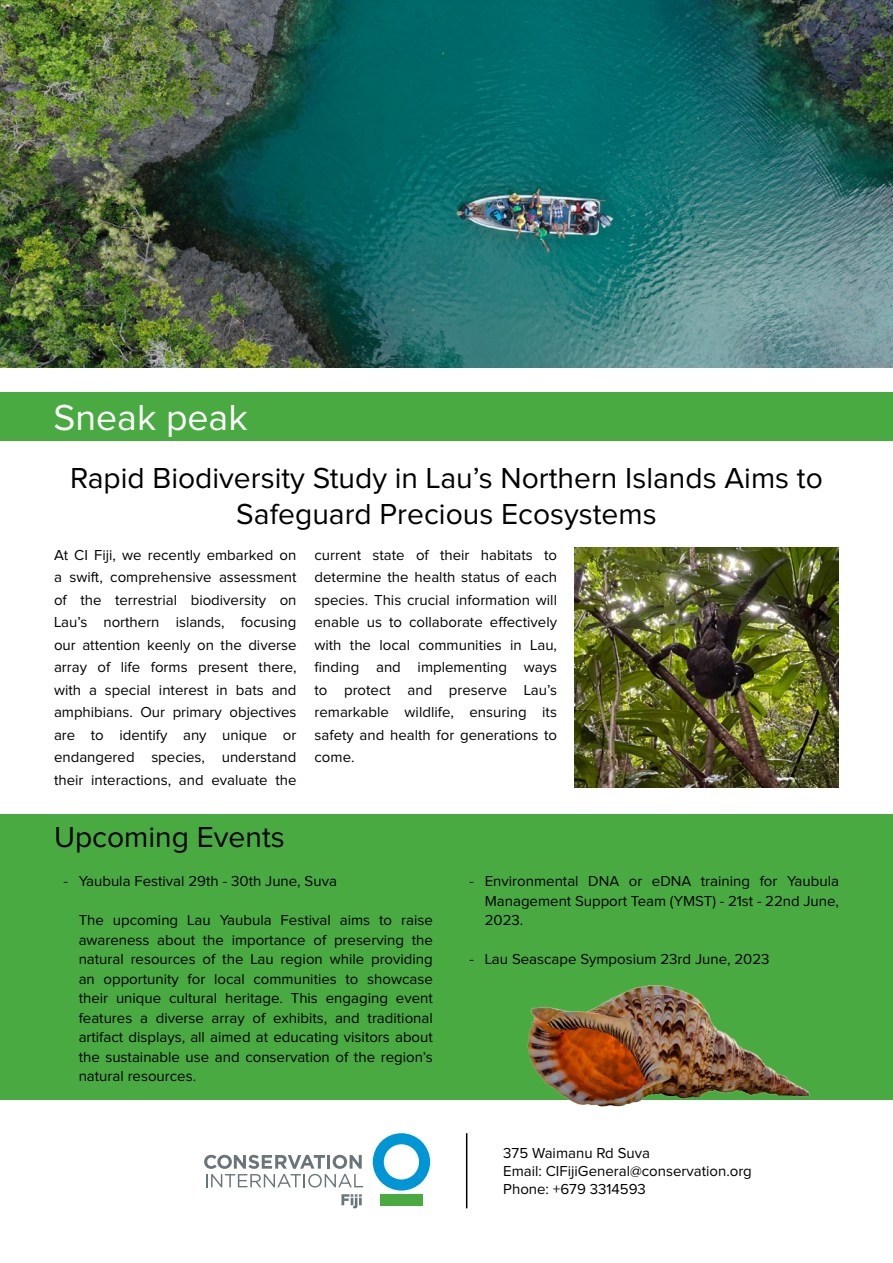
<style>
.page{position:relative;width:893px;height:1263px;background:#fff}
.page>*{position:absolute;margin:0;border:0;box-sizing:border-box;transform-origin:0 0}
.t1{font:37.5px "Proxima Nova";color:#fff}
.t2{font:30px/36px "Proxima Nova";color:#000;text-align:center}
.t3{font:15px/22.5px "Proxima Nova";color:#000;text-align:justify}
</style>
<div class="page">
<div style="left:0;top:814px;width:893px;height:286px;background:#49aa42"></div>
<div style="left:0;top:392px;width:893px;height:48px;background:#49aa42"></div>
<img style="left:574px;top:548px;width:265px;height:240px">
<svg style="left:204px;top:1155px;width:159px;height:32px"></svg>
<svg style="left:373px;top:1133px;width:57px;height:57px"></svg>
<div style="left:380px;top:1194px;width:43px;height:11px;background:#49aa42"></div>
<svg style="left:341px;top:1194px;width:21px;height:14px"></svg>
<hr style="left:466px;top:1133px;width:1px;height:75px;background:#000">
<img style="left:0;top:0;width:893px;height:368px">
<img style="left:527px;top:985px;width:283px;height:122px">
<h1 class="t1" style="left:53px;top:401px;width:196px">Sneak peak</h1>
<h2 class="t2" style="left:70px;top:461px;width:754px">Rapid Biodiversity Study in Lau’s Northern Islands Aims to<br>Safeguard Precious Ecosystems</h2>
<p class="t3" style="left:54px;top:544px;width:244px">At CI Fiji, we recently embarked on a swift, comprehensive assessment of the terrestrial biodiversity on Lau’s northern islands, focusing our attention keenly on the diverse array of life forms present there, with a special interest in bats and amphibians. Our primary objectives are to identify any unique or endangered species, understand their interactions, and evaluate the</p>
<p class="t3" style="left:315px;top:544px;width:244px">current state of their habitats to determine the health status of each species. This crucial information will enable us to collaborate effectively with the local communities in Lau, finding and implementing ways to protect and preserve Lau’s remarkable wildlife, ensuring its safety and health for generations to come.</p>
<h2 class="t2" style="left:54px;top:820px;width:232px">Upcoming Events</h2>
<p class="t3" style="left:79px;top:870px;width:260px">Yaubula Festival 29th - 30th June, Suva</p>
<p class="t3" style="left:79px;top:911px;width:356px;line-height:19.5px">The upcoming Lau Yaubula Festival aims to raise awareness about the importance of preserving the natural resources of the Lau region while providing an opportunity for local communities to showcase their unique cultural heritage. This engaging event features a diverse array of exhibits, and traditional artifact displays, all aimed at educating visitors about the sustainable use and conservation of the region’s natural resources.</p>
<p class="t3" style="left:63px;top:870px;width:6px">-</p>
<p class="t3" style="left:469px;top:870px;width:6px">-</p>
<p class="t3" style="left:469px;top:948px;width:6px">-</p>
<p class="t3" style="left:485px;top:872px;width:356px;line-height:19.5px">Environmental DNA or eDNA training for Yaubula Management Support Team (YMST) - 21st - 22nd June, 2023.</p>
<p class="t3" style="left:485px;top:948px;width:286px">Lau Seascape Symposium 23rd June, 2023</p>
<p class="t3" style="left:503px;top:1144px;width:250px;line-height:18px;text-align:left">375 Waimanu Rd Suva<br>Email: CIFijiGeneral@conservation.org<br>Phone: +679 3314593</p>
</div>
